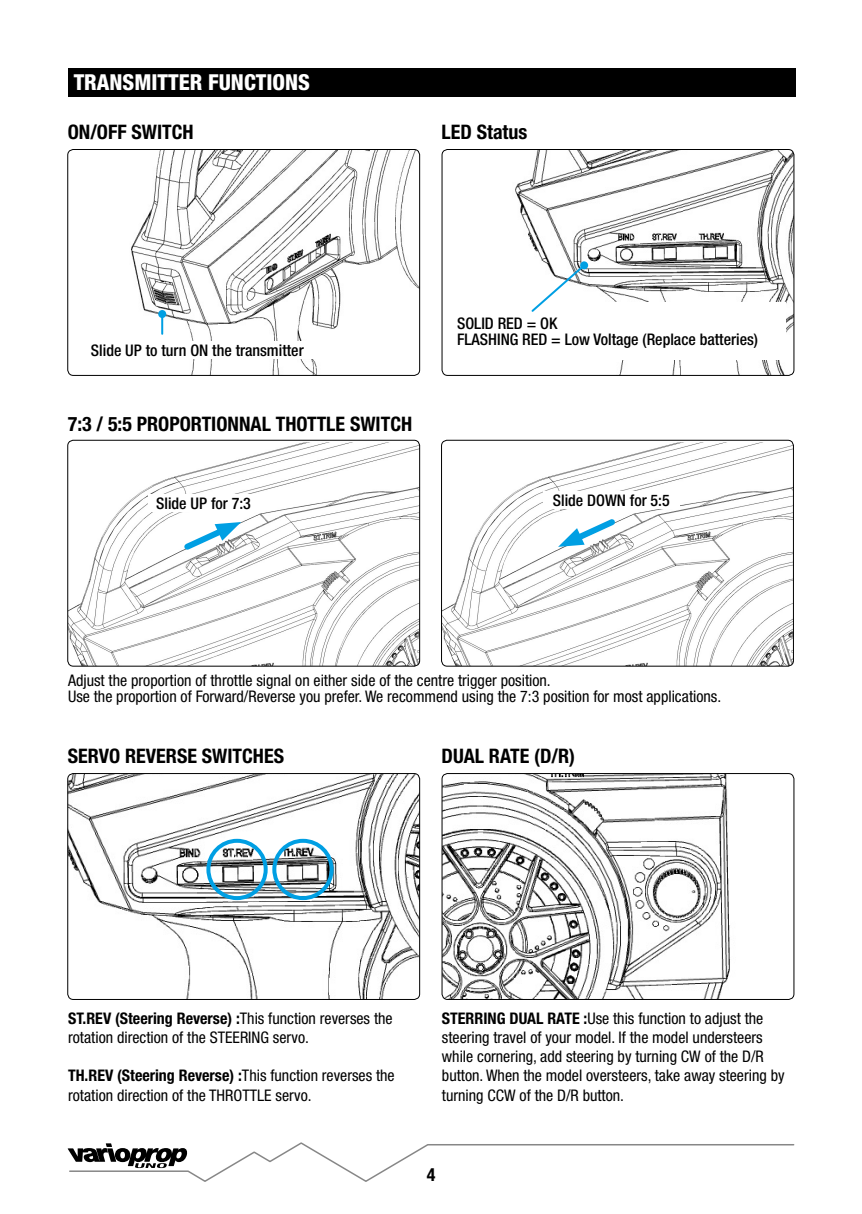
<style>
.page{position:relative;width:862px;height:1214px;background:#fff}
.page>*{position:absolute;margin:0;border:0;box-sizing:border-box;transform-origin:0 0}
.t1{font:800 condensed 22px "Helvetica Neue LT Std";color:#fff}
.t2{font:700 condensed 20px "Helvetica Neue LT Std";color:#000}
.t3{font:700 condensed 18px "Helvetica Neue LT Std";color:#000}
.t4{font:condensed 16px/19.2px "Helvetica Neue LT Std";color:#000}
.t5{font:500 condensed 16px/16px "Helvetica Neue LT Std";color:#000}
.s1{font-weight:700}
</style>
<div class="page">
<img style="left:131px;top:149px;width:289px;height:226px">
<div style="left:67px;top:149px;width:353px;height:227px;border:1px solid #000;border-radius:6px"></div>
<img style="left:68px;top:442px;width:352px;height:224px">
<div style="left:67px;top:439px;width:353px;height:227px;border:1px solid #000;border-radius:6px"></div>
<img style="left:441px;top:442px;width:352px;height:224px">
<div style="left:441px;top:439px;width:353px;height:227px;border:1px solid #000;border-radius:6px"></div>
<img style="left:515px;top:149px;width:279px;height:226px">
<div style="left:441px;top:149px;width:353px;height:227px;border:1px solid #000;border-radius:6px"></div>
<img style="left:442px;top:775px;width:288px;height:224px">
<div style="left:441px;top:773px;width:353px;height:226px;border:1px solid #000;border-radius:6px"></div>
<img style="left:68px;top:773px;width:352px;height:226px">
<div style="left:67px;top:773px;width:353px;height:226px;border:1px solid #000;border-radius:6px"></div>
<svg style="left:179px;top:520px;width:62px;height:34px"></svg>
<svg style="left:558px;top:514px;width:62px;height:34px"></svg>
<div style="left:206px;top:838px;width:62px;height:62px;border:4px solid #009fe3;border-radius:50%"></div>
<div style="left:272px;top:838px;width:62px;height:62px;border:4px solid #009fe3;border-radius:50%"></div>
<div style="left:77px;top:341px;width:240px;height:18px;background:#fff"></div>
<div style="left:149px;top:494px;width:110px;height:17px;background:#fff"></div>
<div style="left:543px;top:491px;width:136px;height:18px;background:#fff"></div>
<div style="left:457px;top:302px;width:329px;height:58px;background:#fff"></div>
<hr style="left:161px;top:314px;width:2px;height:20px;background:#009fe3">
<div style="left:158px;top:310px;width:8px;height:8px;background:#009fe3;border-radius:50%"></div>
<svg style="left:530px;top:262px;width:57px;height:50px"></svg>
<div style="left:580px;top:261px;width:8px;height:8px;background:#009fe3;border-radius:50%"></div>
<svg style="left:68px;top:1142px;width:727px;height:40px"></svg>
<div style="left:68px;top:68px;width:727px;height:28px;background:#000"></div>
<h1 class="t1" style="left:74px;top:69px;width:238px">TRANSMITTER FUNCTIONS</h1>
<p class="t2" style="left:68px;top:120px;width:127px">ON/OFF SWITCH</p>
<p class="t2" style="left:441px;top:120px;width:87px">LED Status</p>
<p class="t5" style="left:91px;top:342px;width:214px">Slide UP to turn ON the transmitter</p>
<p class="t2" style="left:68px;top:411px;width:346px">7:3 / 5:5 PROPORTIONNAL THOTTLE SWITCH</p>
<p class="t5" style="left:457px;top:315px;width:302px">SOLID RED = OK<br>FLASHING RED = Low Voltage (Replace batteries)</p>
<p class="t5" style="left:156px;top:495px;width:96px">Slide UP for 7:3</p>
<p class="t5" style="left:553px;top:492px;width:118px">Slide DOWN for 5:5</p>
<p class="t4" style="left:68px;top:672px;width:655px;line-height:16px">Adjust the proportion of throttle signal on either side of the centre trigger position.<br>Use the proportion of Forward/Reverse you prefer. We recommend using the 7:3 position for most applications.</p>
<p class="t2" style="left:68px;top:743px;width:218px">SERVO REVERSE SWITCHES</p>
<p class="t2" style="left:441px;top:743px;width:135px">DUAL RATE (D/R)</p>
<p class="t4" style="left:68px;top:1008px;width:326px"><span class="s1">ST.REV (Steering Reverse) :</span>This function reverses the rotation direction of the STEERING servo.</p>
<p class="t4" style="left:68px;top:1065px;width:328px"><span class="s1">TH.REV (Steering Reverse) :</span>This function reverses the rotation direction of the THROTTLE servo.</p>
<p class="t4" style="left:442px;top:1008px;width:344px"><span class="s1">STERRING DUAL RATE :</span>Use this function to adjust the steering travel of your model. If the model understeers while cornering, add steering by turning CW of the D/R button. When the model oversteers, take away steering by turning CCW of the D/R button.</p>
<p class="t3" style="left:427px;top:1163px;width:10px">4</p>
</div>
